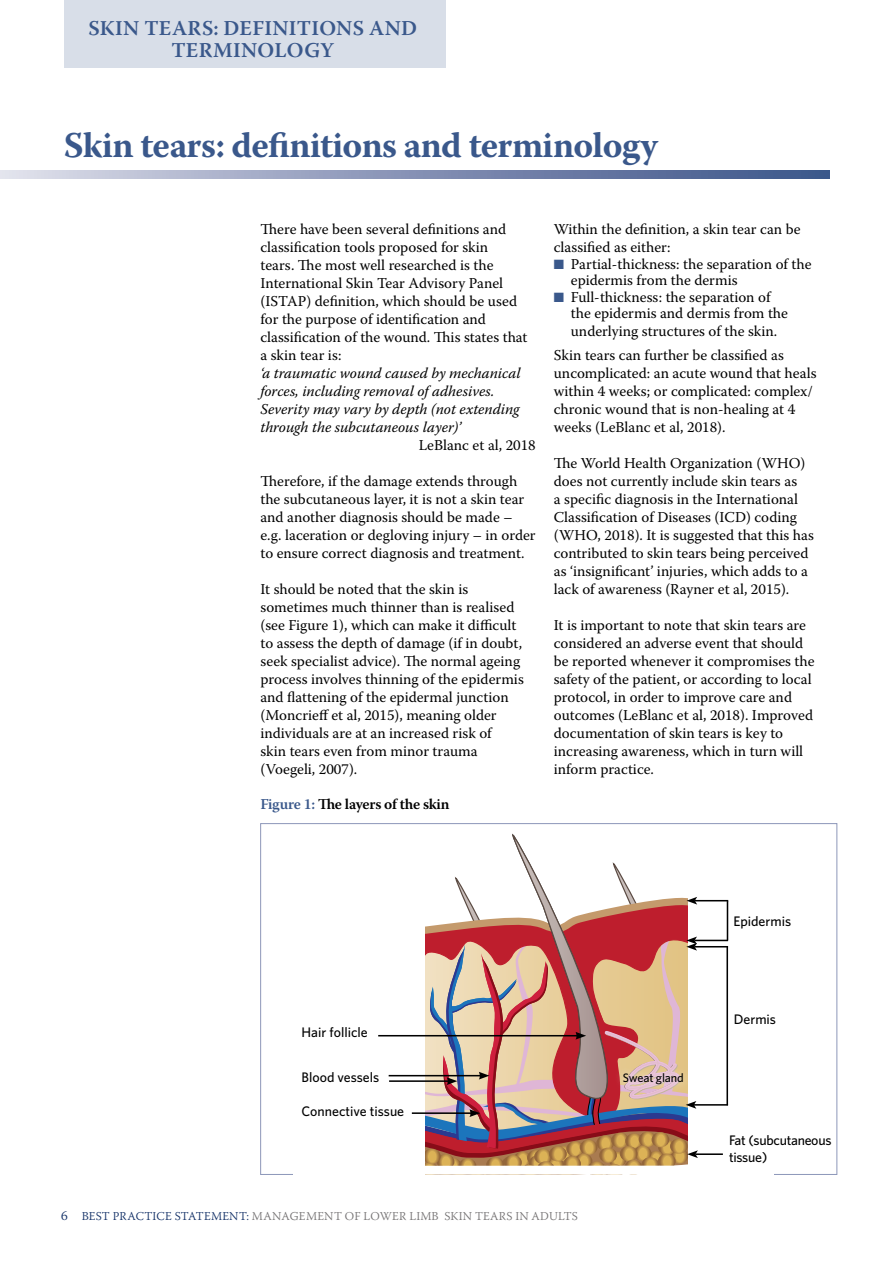
<style>
.page{position:relative;width:893px;height:1263px;background:#fff}
.page>*{position:absolute;margin:0;border:0;box-sizing:border-box;transform-origin:0 0}
.t1{font:700 36px "Warnock Pro";letter-spacing:-.02em;color:#3a588b}
.t2{font:600 21px/22.5px "Warnock Pro";letter-spacing:.015em;color:#3a588b;text-align:center}
.t3{font:15px/18px "Warnock Pro";color:#000}
.t4{font:italic 15px/18px "Warnock Pro";color:#000}
.t5{font:600 15px "Warnock Pro";letter-spacing:-.02em;color:#000}
.t6{font:500 13.8px "Whitney";color:#000}
.t7{font:500 13.8px/16.6px "Whitney";letter-spacing:-.02em;color:#000}
.t8{font:300 13.5px "Warnock Pro";color:#102e65}
.t9{font:500 12.3px "Whitney";letter-spacing:-.01em;color:#000}
.t10{font:300 12px "Warnock Pro";letter-spacing:.01em;color:#737172}
.s1{color:#3a588b}
.s2{color:#102e65}
</style>
<div class="page">
<div style="left:64px;top:0;width:382px;height:68px;background:#d8dee8"></div>
<svg style="left:0;top:170px;width:829px;height:9px;background:#8995b7"></svg>
<hr style="left:695px;top:946px;width:33px;height:1px;background:#000">
<hr style="left:695px;top:900px;width:33px;height:1px;background:#000">
<hr style="left:694px;top:1104px;width:34px;height:2px;background:#000">
<hr style="left:695px;top:940px;width:33px;height:1px;background:#000">
<hr style="left:726px;top:946px;width:2px;height:159px;background:#000">
<hr style="left:727px;top:901px;width:1px;height:39px;background:#000">
<hr style="left:695px;top:1153px;width:28px;height:2px;background:#000">
<svg style="left:378px;top:833px;width:343px;height:342px"></svg>
<h2 class="t2" style="left:88px;top:16px;width:330px">SKIN TEARS: DEFINITIONS AND<br>TERMINOLOGY</h2>
<h1 class="t1" style="left:64px;top:123px;width:595px">Skin tears: definitions and terminology</h1>
<p class="t3" style="left:260px;top:220px;width:269px">There have been several definitions and classification tools proposed for skin<br>tears. The most well researched is the International Skin Tear Advisory Panel (ISTAP) definition, which should be used for the purpose of identification and classification of the wound. This states that a skin tear is:</p>
<p class="t4" style="left:260px;top:364px;width:262px">‘a traumatic wound caused by mechanical forces, including removal of adhesives.<br>Severity may vary by depth (not extending through the subcutaneous layer)’</p>
<p class="t3" style="left:419px;top:436px;width:119px">LeBlanc et al, 2018</p>
<p class="t3" style="left:260px;top:472px;width:277px">Therefore, if the damage extends through the subcutaneous layer, it is not a skin tear and another diagnosis should be made – e.g. laceration or degloving injury – in order to ensure correct diagnosis and treatment.</p>
<p class="t3" style="left:260px;top:580px;width:265px">It should be noted that the skin is sometimes much thinner than is realised (see Figure 1), which can make it difficult to assess the depth of damage (if in doubt, seek specialist advice). The normal ageing process involves thinning of the epidermis and flattening of the epidermal junction (Moncrieff et al, 2015), meaning older individuals are at an increased risk of<br>skin tears even from minor trauma (Voegeli, 2007).</p>
<p class="t5" style="left:260px;top:795px;width:191px"><span class="s1">Figure 1:</span> The layers of the skin</p>
<p class="t3" style="left:554px;top:220px;width:248px">Within the definition, a skin tear can be classified as either:</p>
<p class="t3" style="left:571px;top:255px;width:242px;line-height:16.5px;text-indent:-17px"><span class="s1">■</span> Partial-thickness: the separation of the epidermis from the dermis</p>
<p class="t3" style="left:571px;top:288px;width:219px;line-height:16.5px;text-indent:-17px"><span class="s1">■</span> Full-thickness: the separation of the epidermis and dermis from the</p>
<p class="t3" style="left:554px;top:319px;width:232px;line-height:24px;text-indent:17px">underlying structures of the skin.<br>Skin tears can further be classified as</p>
<p class="t3" style="left:554px;top:364px;width:264px">uncomplicated: an acute wound that heals within 4 weeks; or complicated: complex/ chronic wound that is non-healing at 4 weeks (LeBlanc et al, 2018).</p>
<p class="t3" style="left:554px;top:454px;width:262px">The World Health Organization (WHO) does not currently include skin tears as<br>a specific diagnosis in the International Classification of Diseases (ICD) coding (WHO, 2018). It is suggested that this has contributed to skin tears being perceived as ‘insignificant’ injuries, which adds to a lack of awareness (Rayner et al, 2015).</p>
<p class="t3" style="left:554px;top:616px;width:262px">It is important to note that skin tears are considered an adverse event that should be reported whenever it compromises the safety of the patient, or according to local protocol, in order to improve care and outcomes (LeBlanc et al, 2018). Improved documentation of skin tears is key to increasing awareness, which in turn will inform practice.</p>
<p class="t6" style="left:302px;top:1024px;width:68px">Hair follicle</p>
<p class="t6" style="left:733px;top:913px;width:59px">Epidermis</p>
<p class="t6" style="left:734px;top:1011px;width:44px">Dermis</p>
<p class="t6" style="left:302px;top:1069px;width:79px">Blood vessels</p>
<p class="t9" style="left:623px;top:1071px;width:63px">Sweat gland</p>
<p class="t6" style="left:302px;top:1103px;width:104px">Connective tissue</p>
<p class="t8" style="left:61px;top:1208px;width:8px">6</p>
<p class="t10" style="left:82px;top:1209px;width:498px"><span class="s2">BEST PRACTICE STATEMENT:</span> MANAGEMENT OF LOWER LIMB SKIN TEARS IN ADULTS</p>
<p class="t7" style="left:729px;top:1132px;width:104px">Fat (subcutaneous tissue)</p>
</div>
